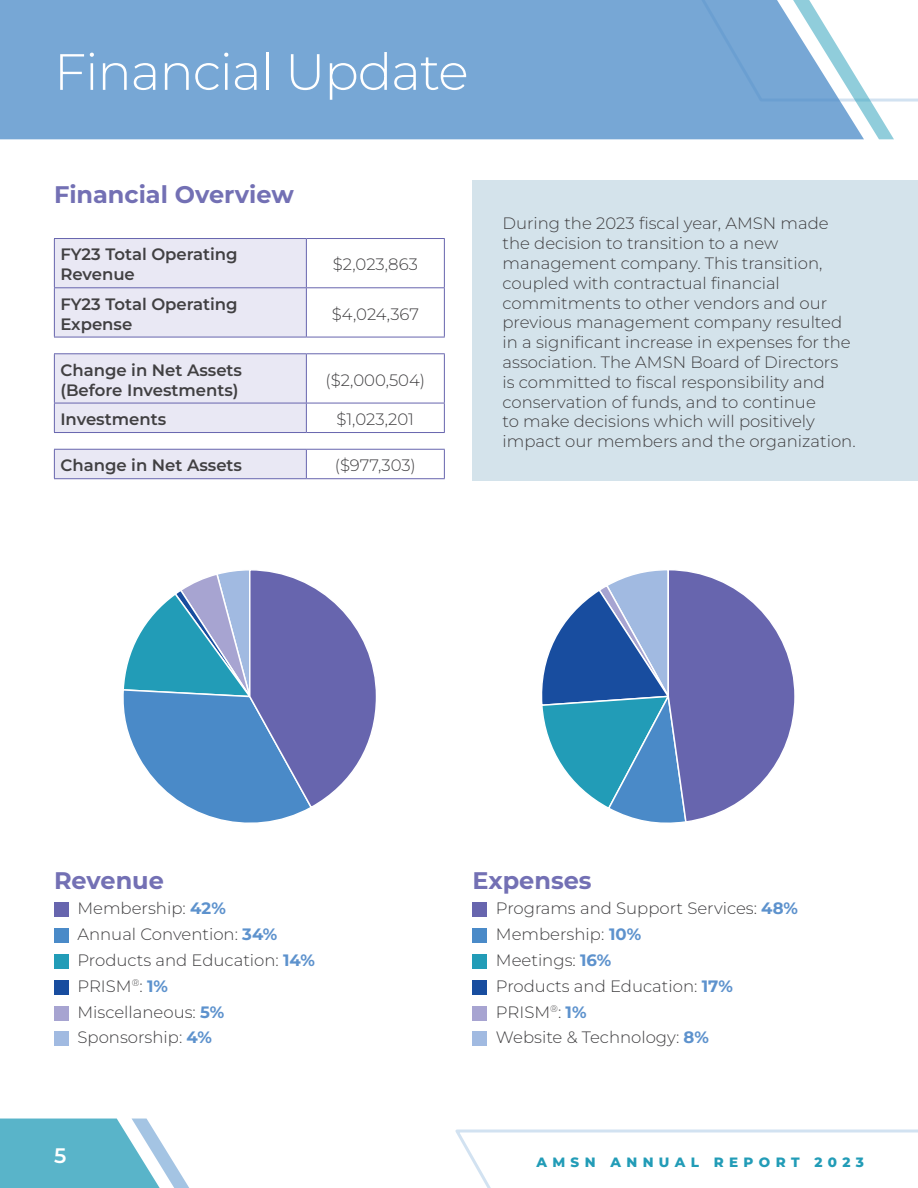
<style>
.page{position:relative;width:918px;height:1188px;background:#fff}
.page>*{position:absolute;margin:0;border:0;box-sizing:border-box;transform-origin:0 0}
.t1{font:300 51px "Montserrat";letter-spacing:-.02em;color:#fff}
.t2{font:700 24px "Montserrat";color:#7370b4}
.t3{font:600 21px "Montserrat";color:#fff}
.t4{font:300 16.5px/19.8px "Montserrat";color:#414042}
.t5{font:600 16.5px/19.8px "Montserrat";color:#414042}
.t6{font:800 13.5px "Montserrat";letter-spacing:.4em;color:#229cb7}
.s1{font-weight:700;color:#5d92cd}
</style>
<div class="page">
<svg style="left:0;top:1119px;width:189px;height:69px"></svg>
<svg style="left:455px;top:1129px;width:463px;height:59px"></svg>
<div style="left:0;top:0;width:699px;height:139px;background:#77a7d5"></div>
<svg style="left:699px;top:0;width:219px;height:139px"></svg>
<svg style="left:54px;top:239px;width:252px;height:239px;background:#eae9f4"></svg>
<hr style="left:54px;top:238px;width:252px;height:1px;background:#6765ae">
<hr style="left:54px;top:239px;width:1px;height:48px;background:#6765ae">
<hr style="left:306px;top:238px;width:139px;height:1px;background:#6765ae">
<hr style="left:306px;top:239px;width:1px;height:48px;background:#6765ae">
<hr style="left:444px;top:239px;width:1px;height:48px;background:#6765ae">
<hr style="left:54px;top:287px;width:252px;height:1px;background:#6765ae">
<hr style="left:54px;top:288px;width:1px;height:49px;background:#6765ae">
<hr style="left:306px;top:287px;width:139px;height:1px;background:#6765ae">
<hr style="left:306px;top:288px;width:1px;height:49px;background:#6765ae">
<hr style="left:444px;top:288px;width:1px;height:49px;background:#6765ae">
<hr style="left:54px;top:337px;width:252px;height:1px;background:#6765ae">
<hr style="left:306px;top:337px;width:139px;height:1px;background:#6765ae">
<hr style="left:306px;top:353px;width:139px;height:1px;background:#6765ae">
<hr style="left:444px;top:354px;width:1px;height:49px;background:#6765ae">
<hr style="left:306px;top:403px;width:139px;height:1px;background:#6765ae">
<svg style="left:444px;top:403px;width:1px;height:29px"></svg>
<hr style="left:306px;top:432px;width:139px;height:1px;background:#6765ae">
<hr style="left:306px;top:449px;width:139px;height:1px;background:#6765ae">
<svg style="left:444px;top:450px;width:1px;height:28px"></svg>
<hr style="left:306px;top:478px;width:139px;height:1px;background:#6765ae">
<hr style="left:54px;top:353px;width:252px;height:1px;background:#6765ae">
<hr style="left:54px;top:354px;width:1px;height:49px;background:#6765ae">
<hr style="left:306px;top:354px;width:1px;height:49px;background:#6765ae">
<hr style="left:54px;top:403px;width:252px;height:1px;background:#6765ae">
<svg style="left:54px;top:403px;width:1px;height:29px"></svg>
<svg style="left:306px;top:403px;width:1px;height:29px"></svg>
<hr style="left:54px;top:432px;width:252px;height:1px;background:#6765ae">
<hr style="left:54px;top:449px;width:252px;height:1px;background:#6765ae">
<svg style="left:54px;top:450px;width:1px;height:28px"></svg>
<svg style="left:306px;top:450px;width:1px;height:28px"></svg>
<hr style="left:54px;top:478px;width:252px;height:1px;background:#6765ae">
<div style="left:472px;top:902px;width:16px;height:15px;background:#6765ae"></div>
<div style="left:472px;top:928px;width:16px;height:15px;background:#4a8ac8"></div>
<div style="left:472px;top:954px;width:16px;height:15px;background:#229cb7"></div>
<div style="left:472px;top:980px;width:16px;height:15px;background:#184d9f"></div>
<div style="left:472px;top:1006px;width:16px;height:15px;background:#a7a4d1"></div>
<div style="left:472px;top:1031px;width:16px;height:15px;background:#a1bae1"></div>
<div style="left:54px;top:902px;width:15px;height:15px;background:#6765ae"></div>
<div style="left:54px;top:928px;width:15px;height:15px;background:#4a8ac8"></div>
<div style="left:54px;top:954px;width:15px;height:15px;background:#229cb7"></div>
<div style="left:54px;top:980px;width:15px;height:15px;background:#184d9f"></div>
<div style="left:54px;top:1006px;width:15px;height:15px;background:#a7a4d1"></div>
<div style="left:54px;top:1031px;width:15px;height:15px;background:#a1bae1"></div>
<svg style="left:123px;top:570px;width:253px;height:253px"></svg>
<svg style="left:542px;top:570px;width:253px;height:253px"></svg>
<div style="left:472px;top:180px;width:446px;height:301px;background:#d4e3eb"></div>
<h1 class="t1" style="left:54px;top:38px;width:416px">Financial Update</h1>
<h2 class="t2" style="left:54px;top:179px;width:241px">Financial Overview</h2>
<p class="t5" style="left:60px;top:244px;width:179px">FY23 Total Operating<br>Revenue</p>
<p class="t4" style="left:333px;top:254px;width:87px">$2,023,863</p>
<p class="t5" style="left:60px;top:294px;width:179px">FY23 Total Operating<br>Expense</p>
<p class="t4" style="left:332px;top:303px;width:89px">$4,024,367</p>
<p class="t5" style="left:60px;top:360px;width:183px">Change in Net Assets (Before Investments)</p>
<p class="t4" style="left:325px;top:369px;width:101px">($2,000,504)</p>
<p class="t5" style="left:60px;top:409px;width:107px">Investments</p>
<p class="t4" style="left:337px;top:409px;width:79px">$1,023,201</p>
<p class="t5" style="left:60px;top:455px;width:183px">Change in Net Assets</p>
<p class="t4" style="left:335px;top:455px;width:83px">($977,303)</p>
<p class="t4" style="left:502px;top:213px;width:355px">During the 2023 fiscal year, AMSN made the decision to transition to a new management company. This transition, coupled with contractual financial commitments to other vendors and our previous management company resulted in a significant increase in expenses for the association. The AMSN Board of Directors<br>is committed to fiscal responsibility and conservation of funds, and to continue<br>to make decisions which will positively impact our members and the organization.</p>
<h2 class="t2" style="left:54px;top:864px;width:111px">Revenue</h2>
<p class="t4" style="left:77px;top:895px;width:239px;line-height:25.8px">Membership: <span class="s1">42%<br></span>Annual Convention: <span class="s1">34%<br></span>Products and Education: <span class="s1">14%<br></span>PRISM<sup>®</sup>: <span class="s1">1%<br></span>Miscellaneous: <span class="s1">5%<br></span>Sponsorship: <span class="s1">4%</span></p>
<h2 class="t2" style="left:472px;top:864px;width:121px">Expenses</h2>
<p class="t4" style="left:496px;top:895px;width:304px;line-height:25.8px">Programs and Support Services: <span class="s1">48%<br></span>Membership: <span class="s1">10%<br></span>Meetings: <span class="s1">16%<br></span>Products and Education: <span class="s1">17%<br></span>PRISM<sup>®</sup>: <span class="s1">1%<br></span>Website &amp; Technology: <span class="s1">8%</span></p>
<p class="t3" style="left:54px;top:1142px;width:14px">5</p>
<p class="t6" style="left:536px;top:1153px;width:329px">AMSN ANNUAL REPORT 2023</p>
</div>
